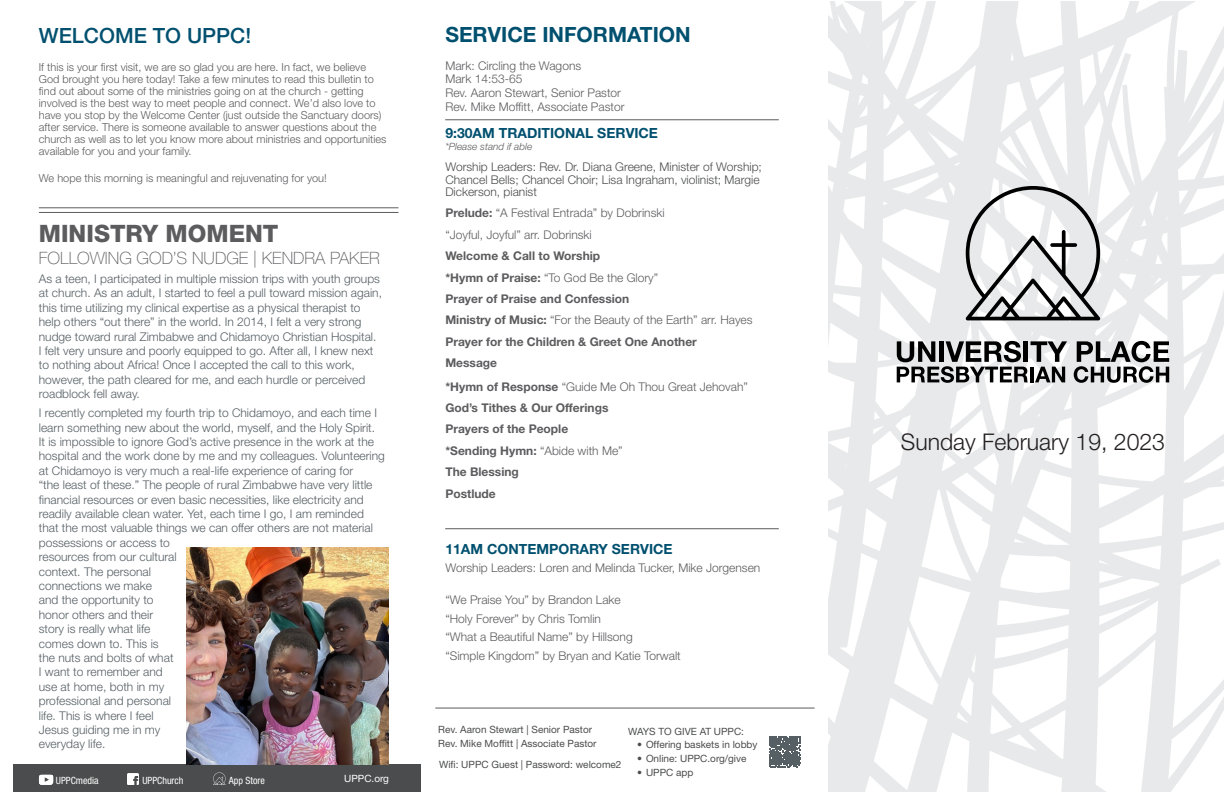
<style>
.page{position:relative;width:1224px;height:792px;background:#fff}
.page>*{position:absolute;margin:0;border:0;box-sizing:border-box;transform-origin:0 0}
.t1{font:800 24px "Helvetica Neue LT Std";color:#5c5c5f}
.t2{font:300 23px "Helvetica Neue LT Std";color:#231f20}
.Section_Heading{font:700 21px "Helvetica Neue LT Std";color:#01506f}
.t3{font:500 21px "Helvetica Neue LT Std";color:#01506f}
.t4{font:100 17px "Helvetica Neue LT Std";color:#5c5c5f}
.Worship_Item{font:700 14px "Helvetica Neue LT Std";color:#01506f}
.Worship_text{font:300 12px/14.4px "Helvetica Neue LT Std";color:#555f64}
.Worship_Item-2{font:300 12px "Helvetica Neue LT Std";color:#5c5c5f}
.Worship_text-2{font:300 12px "Helvetica Neue LT Std";color:#5c5c5f}
.Worship_Item-3{font:700 12px "Helvetica Neue LT Std";color:#5c5c5f}
.Worship_Item-4{font:300 12px/12.4px "Helvetica Neue LT Std";color:#4b4c4d}
.t5{font:300 11px/12px "Helvetica Neue LT Std";color:#5c5c5f}
.t6{font:10px "Helvetica Neue LT Std";color:#4b4c4d}
.t7{font:condensed 10px "Helvetica Neue LT Std";color:#fff}
.Worship_Item-5{font:italic 300 10px "Helvetica Neue LT Std";color:#5c5c5f}
.t8{font:10px "Helvetica Neue LT Std";color:#fff}
.s1{font-weight:700}
.s2{font-weight:300}
</style>
<div class="page">
<div style="left:13px;top:764px;width:408px;height:28px;background:#4b4c4d"></div>
<svg style="left:213px;top:772px;width:13px;height:13px"></svg>
<img style="left:38px;top:774px;width:15px;height:11px">
<img style="left:127px;top:773px;width:12px;height:12px">
<hr style="left:445px;top:120px;width:334px;height:1px;background:#5c5c5f">
<svg style="left:769px;top:736px;width:31px;height:31px"></svg>
<svg style="left:829px;top:1px;width:395px;height:791px;fill:#e8e9ea"></svg>
<svg style="left:897px;top:341px;width:170px;height:42px"></svg>
<svg style="left:1074px;top:341px;width:95px;height:42px"></svg>
<svg style="left:966px;top:186px;width:134px;height:134px"></svg>
<div style="left:33px;top:206px;width:371px;height:13px;background:#fff;opacity:.75"></div>
<hr style="left:39px;top:212px;width:359px;height:1px;background:#5c5c5f">
<hr style="left:435px;top:708px;width:380px;height:1px;background:#5c5c5f">
<hr style="left:445px;top:528px;width:334px;height:1px;background:#5c5c5f">
<img style="left:187px;top:548px;width:202px;height:216px">
<p class="t3" style="left:39px;top:23px;width:214px">WELCOME TO UPPC!</p>
<p class="t5" style="left:39px;top:61px;width:349px">If this is your first visit, we are so glad you are here. In fact, we believe God brought you here today! Take a few minutes to read this bulletin to find out about some of the ministries going on at the church - getting involved is the best way to meet people and connect. We’d also love to have you stop by the Welcome Center (just outside the Sanctuary doors) after service. There is someone available to answer questions about the church as well as to let you know more about ministries and opportunities available for you and your family.</p>
<p class="t5" style="left:39px;top:172px;width:289px">We hope this morning is meaningful and rejuvenating for you!</p>
<p class="t1" style="left:39px;top:219px;width:241px">MINISTRY MOMENT</p>
<p class="t4" style="left:39px;top:248px;width:343px">FOLLOWING GOD’S NUDGE | KENDRA PAKER</p>
<p class="Worship_text" style="left:39px;top:271px;width:345px">As a teen, I participated in multiple mission trips with youth groups at church. As an adult, I started to feel a pull toward mission again, this time utilizing my clinical expertise as a physical therapist to help others “out there” in the world. In 2014, I felt a very strong nudge toward rural Zimbabwe and Chidamoyo Christian Hospital.<br>I felt very unsure and poorly equipped to go. After all, I knew next to nothing about Africa! Once I accepted the call to this work, however, the path cleared for me, and each hurdle or perceived roadblock fell away.</p>
<p class="Worship_text" style="left:39px;top:405px;width:348px">I recently completed my fourth trip to Chidamoyo, and each time I learn something new about the world, myself, and the Holy Spirit.<br>It is impossible to ignore God’s active presence in the work at the hospital and the work done by me and my colleagues. Volunteering at Chidamoyo is very much a real-life experience of caring for<br>“the least of these.” The people of rural Zimbabwe have very little financial resources or even basic necessities, like electricity and readily available clean water. Yet, each time I go, I am reminded that the most valuable things we can offer others are not material possessions or access to<br>resources from our cultural<br>context. The personal<br>connections we make<br>and the opportunity to<br>honor others and their<br>story is really what life<br>comes down to. This is<br>the nuts and bolts of what<br>I want to remember and<br>use at home, both in my<br>professional and personal<br>life. This is where I feel<br>Jesus guiding me in my<br>everyday life.</p>
<p class="t7" style="left:56px;top:774px;width:44px">UPPCmedia</p>
<p class="t7" style="left:142px;top:774px;width:43px">UPPChurch</p>
<p class="t7" style="left:229px;top:774px;width:38px">App Store</p>
<p class="t8" style="left:344px;top:772px;width:46px">UPPC.org</p>
<p class="Section_Heading" style="left:445px;top:22px;width:247px">SERVICE INFORMATION</p>
<p class="Worship_text-2" style="left:445px;top:58px;width:137px">Mark: Circling the Wagons</p>
<p class="Worship_text-2" style="left:445px;top:72px;width:79px">Mark 14:53-65</p>
<p class="Worship_text-2" style="left:445px;top:85px;width:177px">Rev. Aaron Stewart, Senior Pastor</p>
<p class="Worship_text-2" style="left:445px;top:99px;width:181px">Rev. Mike Moffitt, Associate Pastor</p>
<p class="Worship_Item" style="left:445px;top:124px;width:214px">9:30AM TRADITIONAL SERVICE</p>
<p class="Worship_Item-5" style="left:445px;top:140px;width:88px">*Please stand if able</p>
<p class="Worship_Item-4" style="left:445px;top:160px;width:318px">Worship Leaders: Rev. Dr. Diana Greene, Minister of Worship;<br>Chancel Bells; Chancel Choir; Lisa Ingraham, violinist; Margie<br>Dickerson, pianist</p>
<p class="Worship_Item-2" style="left:445px;top:206px;width:221px"><span class="s1">Prelude:</span> “A Festival Entrada” by Dobrinski</p>
<p class="Worship_Item-2" style="left:445px;top:227px;width:148px">“Joyful, Joyful” arr. Dobrinski</p>
<p class="Worship_Item-3" style="left:445px;top:248px;width:156px">Welcome &amp; Call to Worship</p>
<p class="Worship_Item-2" style="left:445px;top:270px;width:214px"><span class="s1">*Hymn of Praise:</span> “To God Be the Glory”</p>
<p class="Worship_Item-3" style="left:445px;top:291px;width:185px">Prayer of Praise and Confession</p>
<p class="Worship_Item-2" style="left:445px;top:313px;width:309px"><span class="s1">Ministry of Music:</span> “For the Beauty of the Earth” arr. Hayes</p>
<p class="Worship_Item-3" style="left:445px;top:334px;width:253px">Prayer for the Children &amp; Greet One Another</p>
<p class="Worship_Item-3" style="left:445px;top:355px;width:53px">Message</p>
<p class="Worship_Item-2" style="left:445px;top:379px;width:304px"><span class="s1">*Hymn of Response</span> “Guide Me Oh Thou Great Jehovah”</p>
<p class="Worship_Item-3" style="left:445px;top:400px;width:165px">God’s Tithes &amp; Our Offerings</p>
<p class="Worship_Item-3" style="left:445px;top:422px;width:124px">Prayers of the People</p>
<p class="Worship_Item-3" style="left:445px;top:443px;width:179px">*Sending Hymn: <span class="s2">“Abide with Me”</span></p>
<p class="Worship_Item-3" style="left:445px;top:464px;width:75px">The Blessing</p>
<p class="Worship_Item-3" style="left:445px;top:486px;width:52px">Postlude</p>
<p class="Worship_Item" style="left:445px;top:540px;width:229px">11AM CONTEMPORARY SERVICE</p>
<p class="Worship_Item-2" style="left:445px;top:560px;width:316px">Worship Leaders: Loren and Melinda Tucker, Mike Jorgensen</p>
<p class="Worship_text-2" style="left:445px;top:593px;width:177px">“We Praise You” by Brandon Lake</p>
<p class="Worship_text-2" style="left:445px;top:611px;width:157px">“Holy Forever” by Chris Tomlin</p>
<p class="Worship_text-2" style="left:445px;top:630px;width:189px">“What a Beautiful Name” by Hillsong</p>
<p class="Worship_text-2" style="left:445px;top:648px;width:237px">“Simple Kingdom” by Bryan and Katie Torwalt</p>
<p class="t6" style="left:438px;top:724px;width:155px">Rev. Aaron Stewart | Senior Pastor</p>
<p class="t6" style="left:438px;top:738px;width:160px">Rev. Mike Moffitt | Associate Pastor</p>
<p class="t6" style="left:439px;top:759px;width:184px">Wifi: UPPC Guest | Password: welcome2</p>
<p class="t6" style="left:628px;top:725px;width:118px">WAYS TO GIVE AT UPPC:</p>
<p class="t6" style="left:637px;top:739px;width:122px">• Offering baskets in lobby</p>
<p class="t6" style="left:637px;top:752px;width:111px">• Online: UPPC.org/give</p>
<p class="t6" style="left:637px;top:766px;width:58px">• UPPC app</p>
<p class="t2" style="left:901px;top:428px;width:266px">Sunday February 19, 2023</p>
</div>
